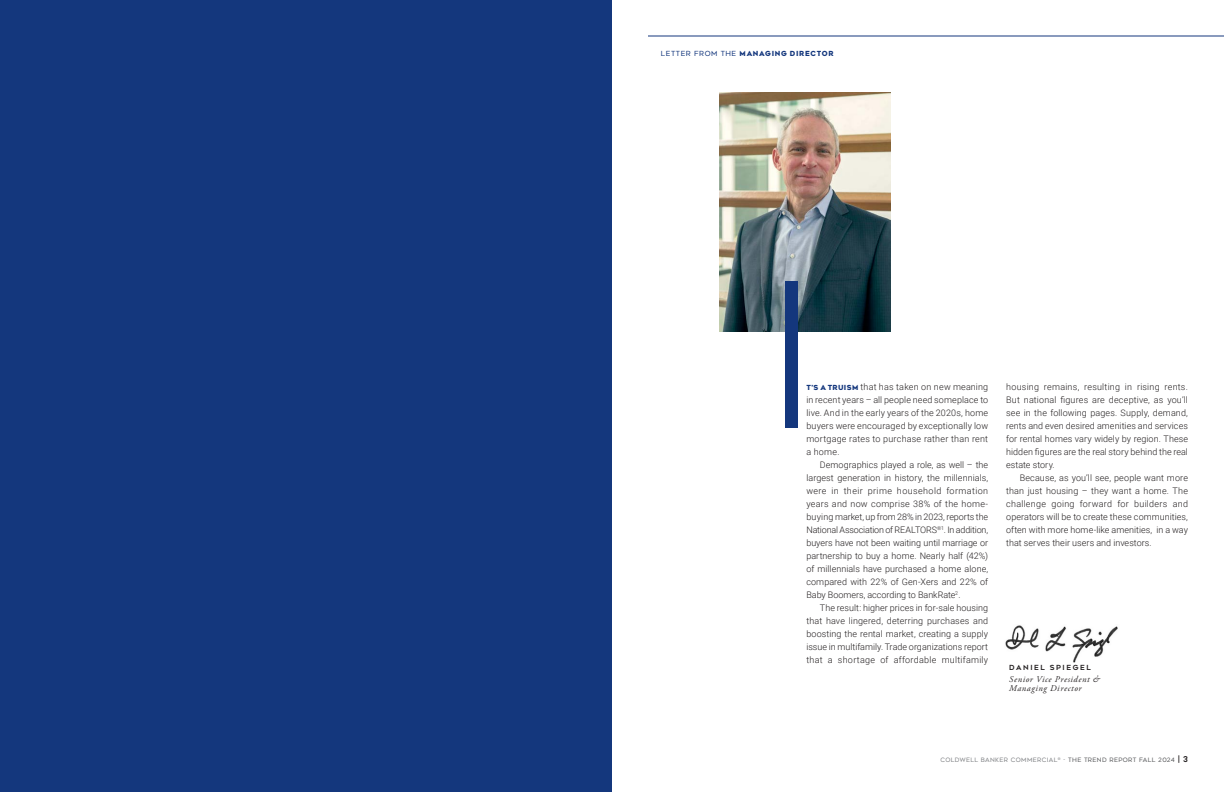
<style>
.page{position:relative;width:1224px;height:792px;background:#fff}
.page>*{position:absolute;margin:0;border:0;box-sizing:border-box;transform-origin:0 0}
.t1{font:300 9px/13px "Roboto";letter-spacing:.01em;color:#231f20;text-align:justify}
.t2{font:italic 8.8px/9.4px "Adobe Garamond Pro";letter-spacing:.07em;color:#231f20}
.t3{font:800 7px "Geometos Neue";letter-spacing:.095em;color:#14377d}
.t4{font:700 7px "Geometos Neue";letter-spacing:.225em;color:#231f20}
.t5{font:6px "Geometos Neue";letter-spacing:.065em;color:#808285}
.s1{font-weight:400}
.s2{font-family:"Geometos Neue";font-weight:800;font-size:7px;color:#14377d}
.s3{color:#58595b}
.s4{font-weight:700;font-size:8px;color:#231f20}
</style>
<div class="page">
<div style="left:0;top:0;width:612px;height:792px;background:#14377d"></div>
<img style="left:720px;top:92px;width:171px;height:240px">
<hr style="left:648px;top:36px;width:576px;height:1px;background:#14377d">
<img style="left:1005px;top:625px;width:113px;height:38px">
<div style="left:786px;top:282px;width:12px;height:146px;background:#14377d"></div>
<p class="t3" style="left:661px;top:49px;width:174px"><span class="s1">LETTER FROM THE</span> MANAGING DIRECTOR</p>
<p class="t1" style="left:806px;top:380px;width:183px"><span class="s2">T’S A TRUISM</span> that has taken on new meaning in recent years – all people need someplace to live. And in the early years of the 2020s, home buyers were encouraged by exceptionally low mortgage rates to purchase rather than rent a home.</p>
<p class="t1" style="left:806px;top:458px;width:183px;text-indent:14px">Demographics played a role, as well – the largest generation in history, the millennials, were in their prime household formation years and now comprise 38% of the home&shy;buying market, up from 28% in 2023, reports the National Association of REALTORS<sup>®1</sup>. In addition, buyers have not been waiting until marriage or partnership to buy a home. Nearly half (42%) of millennials have purchased a home alone, compared with 22% of Gen-Xers and 22% of Baby Boomers, according to BankRate<sup>2</sup>.</p>
<p class="t1" style="left:806px;top:601px;width:183px;text-indent:14px">The result: higher prices in for-sale housing that have lingered, deterring purchases and boosting the rental market, creating a supply issue in multifamily. Trade organizations report that a shortage of affordable multifamily</p>
<p class="t1" style="left:1006px;top:380px;width:183px">housing remains, resulting in rising rents.<br>But national figures are deceptive, as you’ll see in the following pages. Supply, demand, rents and even desired amenities and services for rental homes vary widely by region. These hidden figures are the real story behind the real estate story.</p>
<p class="t1" style="left:1006px;top:471px;width:183px;text-indent:14px">Because, as you’ll see, people want more than just housing – they want a home. The challenge going forward for builders and operators will be to create these communities, often with more home-like amenities, in a way that serves their users and investors.</p>
<p class="t4" style="left:1009px;top:664px;width:83px">DANIEL SPIEGEL</p>
<p class="t2" style="left:1009px;top:675px;width:92px">Senior Vice President &amp;<br>Managing Director</p>
<p class="t5" style="left:940px;top:756px;width:249px">COLDWELL BANKER COMMERCIAL<sup>®</sup> - <span class="s3">THE TREND REPORT fall 2024</span> <span class="s4">| 3</span></p>
</div>
